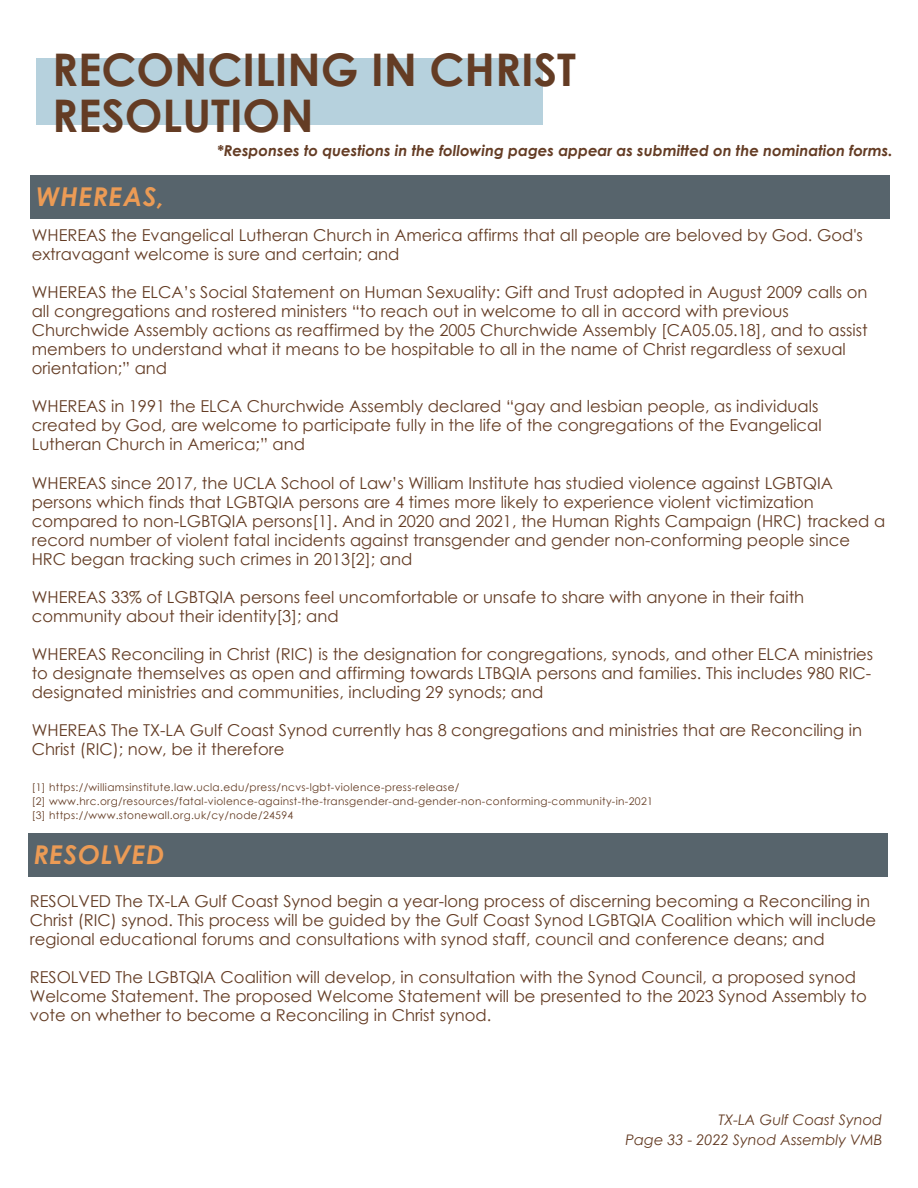
<style>
.page{position:relative;width:918px;height:1188px;background:#fff}
.page>*{position:absolute;margin:0;border:0;box-sizing:border-box;transform-origin:0 0}
.t1{font:700 45px/46.2px "Century Gothic";color:#643c24}
.t2{font:italic 700 25.95px "Century Gothic";letter-spacing:.03em;color:#ec9b55}
.t3{font:16.35px/19px "Century Gothic";color:#643c24}
.t4{font:italic 700 15px "Century Gothic";color:#643c24}
.t5{font:italic 14.55px "Century Gothic";color:#643c24}
.t6{font:10.5px "Century Gothic";letter-spacing:.03em;color:#643c24}
</style>
<div class="page">
<div style="left:36px;top:59px;width:507px;height:66px;background:#b6d1dd"></div>
<div style="left:30px;top:175px;width:859px;height:44px;background:#57646c"></div>
<div style="left:28px;top:833px;width:859px;height:44px;background:#57646c"></div>
<p class="t1" style="left:52px;top:45px;width:526px">RECONCILING IN CHRIST<br>RESOLUTION</p>
<p class="t4" style="left:217px;top:141px;width:677px">*Responses to questions in the following pages appear as submitted on the nomination forms.</p>
<p class="t2" style="left:36px;top:180px;width:130px">WHEREAS,</p>
<p class="t3" style="left:32px;top:225px;width:833px">WHEREAS the Evangelical Lutheran Church in America affirms that all people are beloved by God. God's extravagant welcome is sure and certain; and</p>
<p class="t3" style="left:32px;top:282px;width:837px">WHEREAS the ELCA’s Social Statement on Human Sexuality: Gift and Trust adopted in August 2009 calls on all congregations and rostered ministers “to reach out in welcome to all in accord with previous Churchwide Assembly actions as reaffirmed by the 2005 Churchwide Assembly [CA05.05.18], and to assist members to understand what it means to be hospitable to all in the name of Christ regardless of sexual orientation;” and</p>
<p class="t3" style="left:32px;top:396px;width:791px">WHEREAS in 1991 the ELCA Churchwide Assembly declared “gay and lesbian people, as individuals created by God, are welcome to participate fully in the life of the congregations of the Evangelical<br>Lutheran Church in America;” and</p>
<p class="t3" style="left:32px;top:473px;width:855px">WHEREAS since 2017, the UCLA School of Law’s William Institute has studied violence against LGBTQIA persons which finds that LGBTQIA persons are 4 times more likely to experience violent victimization compared to non-LGBTQIA persons[1]. And in 2020 and 2021, the Human Rights Campaign (HRC) tracked a record number of violent fatal incidents against transgender and gender non-conforming people since HRC began tracking such crimes in 2013[2]; and</p>
<p class="t3" style="left:32px;top:587px;width:774px">WHEREAS 33% of LGBTQIA persons feel uncomfortable or unsafe to share with anyone in their faith community about their identity[3]; and</p>
<p class="t3" style="left:32px;top:644px;width:843px;text-align:justify">WHEREAS Reconciling in Christ (RIC) is the designation for congregations, synods, and other ELCA ministries to designate themselves as open and affirming towards LTBQIA persons and families. This includes 980 RIC&shy;designated ministries and communities, including 29 synods; and</p>
<p class="t3" style="left:32px;top:720px;width:832px">WHEREAS The TX-LA Gulf Coast Synod currently has 8 congregations and ministries that are Reconciling in<br>Christ (RIC); now, be it therefore</p>
<p class="t6" style="left:32px;top:781px;width:429px">[1] https://williamsinstitute.law.ucla.edu/press/ncvs-lgbt-violence-press-release/</p>
<p class="t6" style="left:32px;top:795px;width:623px">[2] www.hrc.org/resources/fatal-violence-against-the-transgender-and-gender-non-conforming-community-in-2021</p>
<p class="t6" style="left:32px;top:809px;width:263px">[3] https://www.stonewall.org.uk/cy/node/24594</p>
<p class="t2" style="left:34px;top:838px;width:132px">RESOLVED</p>
<p class="t3" style="left:30px;top:891px;width:848px">RESOLVED The TX-LA Gulf Coast Synod begin a year-long process of discerning becoming a Reconciling in<br>Christ (RIC) synod. This process will be guided by the Gulf Coast Synod LGBTQIA Coalition which will include regional educational forums and consultations with synod staff, council and conference deans; and</p>
<p class="t3" style="left:30px;top:968px;width:839px">RESOLVED The LGBTQIA Coalition will develop, in consultation with the Synod Council, a proposed synod<br>Welcome Statement. The proposed Welcome Statement will be presented to the 2023 Synod Assembly to vote on whether to become a Reconciling in Christ synod.</p>
<p class="t5" style="left:718px;top:1110px;width:165px">TX-LA Gulf Coast Synod</p>
<p class="t5" style="left:626px;top:1131px;width:258px">Page 33 - 2022 Synod Assembly VMB</p>
</div>
